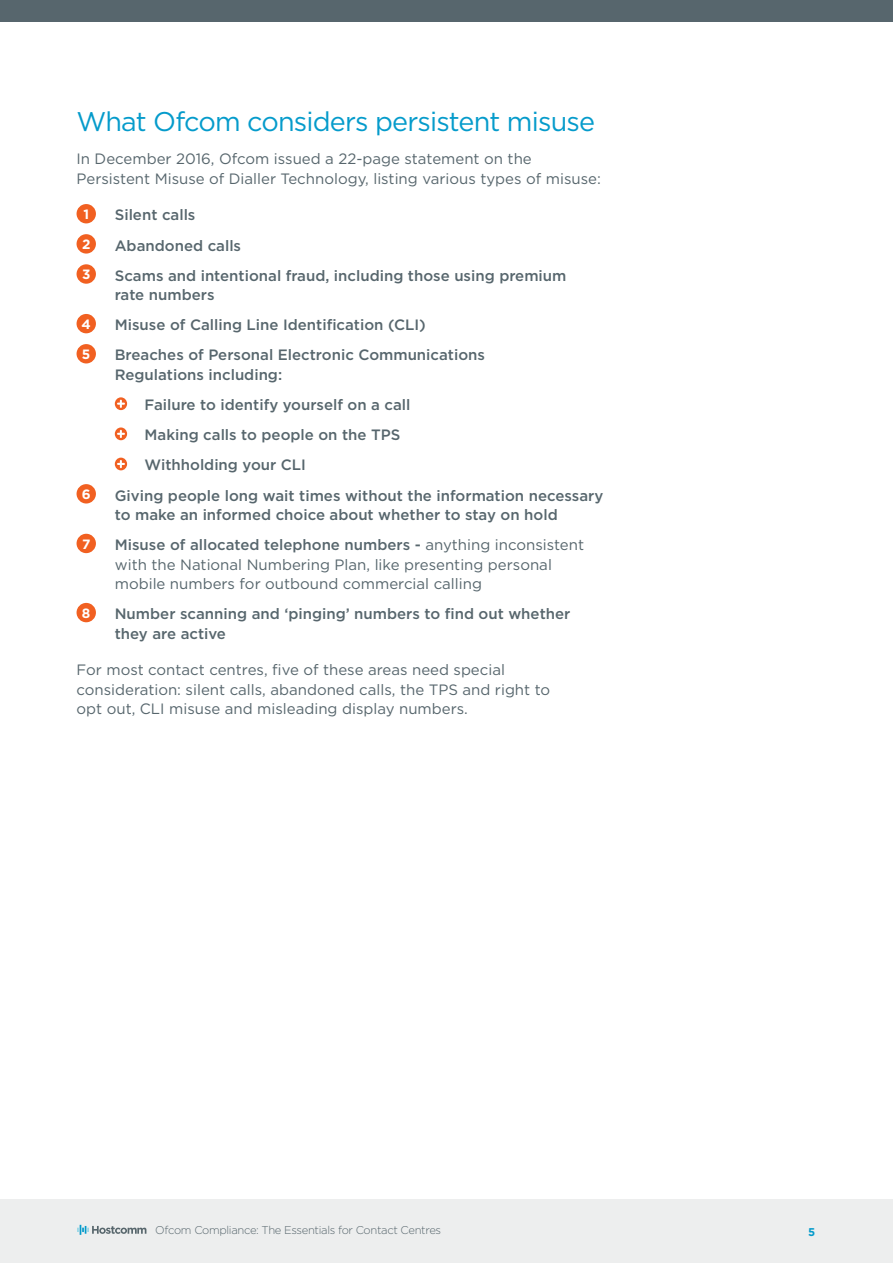
<style>
.page{position:relative;width:893px;height:1263px;background:#fff}
.page>*{position:absolute;margin:0;border:0;box-sizing:border-box;transform-origin:0 0}
.t1{font:27px "Gotham";letter-spacing:-.03em;color:#059bcb}
.t2{font:500 15px/19.5px "Gotham";color:#57666d}
.t3{font:15px/19.5px "Gotham";color:#57666d}
.t4{font:700 13.5px "Gotham";color:#fff}
.t5{font:300 11.25px "Gotham";letter-spacing:-.03em;color:#57666d}
.t6{font:700 11.25px "Gotham";color:#059bcb}
.s1{font-weight:500}
</style>
<div class="page">
<div style="left:0;top:1199px;width:893px;height:64px;background:#edeeee"></div>
<svg style="left:77px;top:1225px;width:69px;height:10px"></svg>
<div style="left:0;top:0;width:893px;height:21px;background:#57666d"></div>
<div style="left:77px;top:204px;width:19px;height:19px;background:#f16021;border-radius:50%"></div>
<div style="left:77px;top:234px;width:19px;height:20px;background:#f16021;border-radius:50%"></div>
<div style="left:77px;top:264px;width:19px;height:20px;background:#f16021;border-radius:50%"></div>
<div style="left:77px;top:314px;width:19px;height:19px;background:#f16021;border-radius:50%"></div>
<div style="left:77px;top:344px;width:19px;height:19px;background:#f16021;border-radius:50%"></div>
<svg style="left:115px;top:397px;width:12px;height:13px"></svg>
<svg style="left:117px;top:400px;width:8px;height:8px"></svg>
<svg style="left:115px;top:427px;width:12px;height:13px"></svg>
<svg style="left:117px;top:430px;width:8px;height:8px"></svg>
<div style="left:115px;top:458px;width:12px;height:12px;background:#f16021;border-radius:50%"></div>
<svg style="left:117px;top:460px;width:8px;height:8px"></svg>
<div style="left:77px;top:484px;width:19px;height:19px;background:#f16021;border-radius:50%"></div>
<div style="left:77px;top:534px;width:19px;height:19px;background:#f16021;border-radius:50%"></div>
<div style="left:77px;top:603px;width:19px;height:19px;background:#f16021;border-radius:50%"></div>
<h1 class="t1" style="left:77px;top:109px;width:520px">What Ofcom considers persistent misuse</h1>
<p class="t3" style="left:77px;top:150px;width:526px">In December 2016, Ofcom issued a 22-page statement on the<br>Persistent Misuse of Dialler Technology, listing various types of misuse:</p>
<p class="t4" style="left:83px;top:208px;width:7px">1</p>
<p class="t2" style="left:115px;top:206px;width:82px">Silent calls</p>
<p class="t4" style="left:82px;top:238px;width:10px">2</p>
<p class="t2" style="left:115px;top:236px;width:128px">Abandoned calls</p>
<p class="t4" style="left:82px;top:268px;width:10px">3</p>
<p class="t2" style="left:115px;top:266px;width:453px">Scams and intentional fraud, including those using premium rate numbers</p>
<p class="t4" style="left:82px;top:318px;width:11px">4</p>
<p class="t2" style="left:115px;top:316px;width:313px">Misuse of Calling Line Identiication (CLI)</p>
<p class="t4" style="left:82px;top:348px;width:10px">5</p>
<p class="t2" style="left:115px;top:346px;width:372px">Breaches of Personal Electronic Communications<br>Regulations including:</p>
<p class="t2" style="left:145px;top:390px;width:267px;line-height:30.2px">Failure to identify yourself on a call<br>Making calls to people on the TPS<br>Withholding your CLI</p>
<p class="t4" style="left:82px;top:488px;width:10px">6</p>
<p class="t2" style="left:115px;top:486px;width:490px">Giving people long wait times without the information necessary to make an informed choice about whether to stay on hold</p>
<p class="t4" style="left:82px;top:538px;width:10px">7</p>
<p class="t3" style="left:115px;top:536px;width:471px"><span class="s1">Misuse of allocated telephone numbers -</span> anything inconsistent with the National Numbering Plan, like presenting personal mobile numbers for outbound commercial calling</p>
<p class="t4" style="left:82px;top:607px;width:10px">8</p>
<p class="t2" style="left:115px;top:605px;width:457px">Number scanning and ‘pinging’ numbers to ind out whether they are active</p>
<p class="t3" style="left:77px;top:661px;width:475px">For most contact centres, ive of these areas need special consideration: silent calls, abandoned calls, the TPS and right to opt out, CLI misuse and misleading display numbers.</p>
<p class="t5" style="left:155px;top:1225px;width:287px">Ofcom Compliance: The Essentials for Contact Centres</p>
<p class="t6" style="left:808px;top:1227px;width:9px">5</p>
</div>
